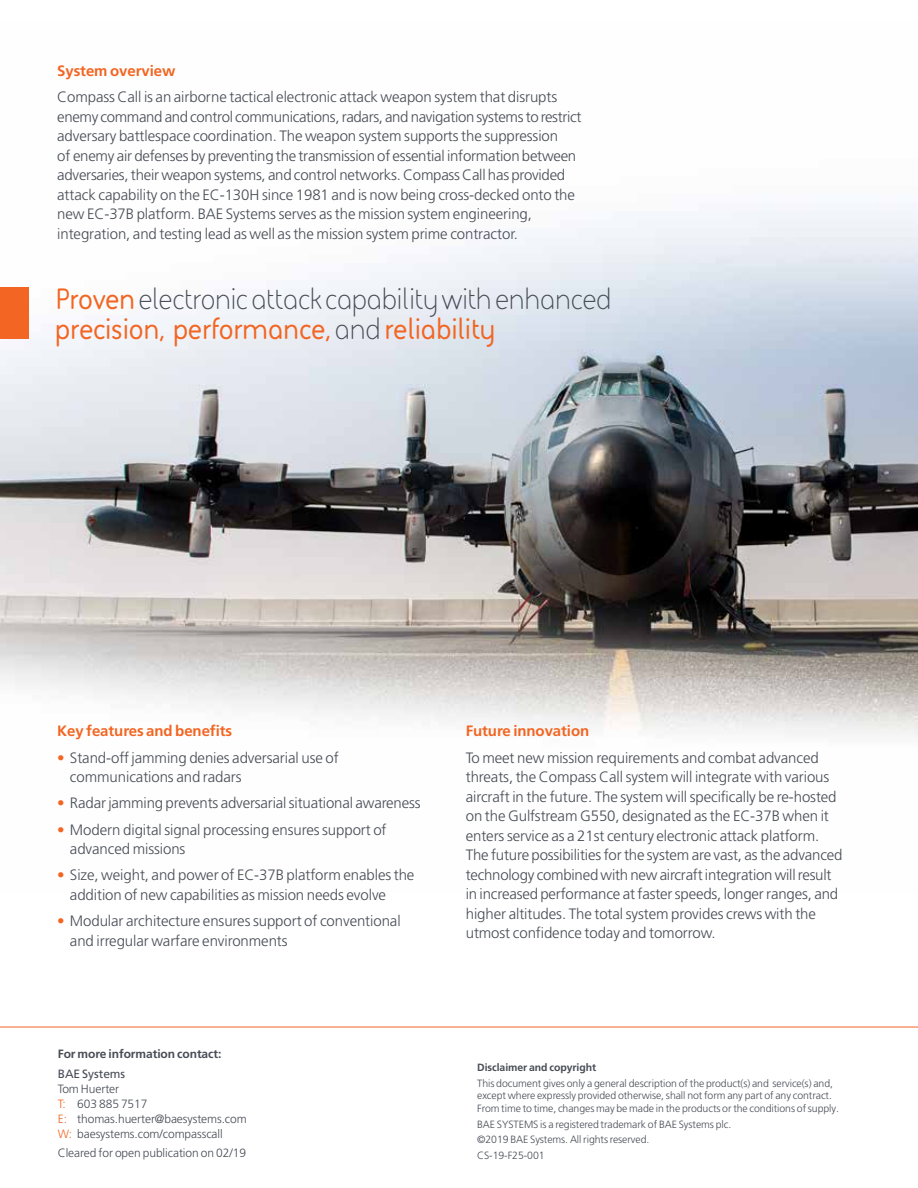
<style>
.page{position:relative;width:918px;height:1188px;background:#fff}
.page>*{position:absolute;margin:0;border:0;box-sizing:border-box;transform-origin:0 0}
.t1{font:30px/30px "BAE Systems";letter-spacing:-.01em;color:#474c55}
.t2{font:300 15px/19.5px "Frutiger LT Pro";letter-spacing:-.005em;color:#474c55}
.t3{font:700 15px "Frutiger LT Pro";letter-spacing:-.005em;color:#f26522}
.t4{font:300 12px/15px "Frutiger LT Pro";letter-spacing:-.005em;color:#474c55}
.t5{font:700 12px "Frutiger LT Pro";letter-spacing:-.005em;color:#474c55}
.t6{font:12px "Frutiger LT Pro";letter-spacing:-.005em;color:#474c55}
.t7{font:300 10.5px/12.8px "Frutiger LT Pro";letter-spacing:-.005em;color:#474c55}
.t8{font:700 10.5px "Frutiger LT Pro";letter-spacing:-.005em;color:#474c55}
.s1{font-weight:700;color:#f26522}
.s2{color:#f26522}
</style>
<div class="page">
<img style="left:0;top:203px;width:918px;height:534px">
<hr style="left:0;top:1027px;width:918px;height:1px;background:#f26522">
<div style="left:0;top:288px;width:28px;height:51px;background:#f26522"></div>
<p class="t3" style="left:57px;top:62px;width:120px">System overview</p>
<p class="t2" style="left:57px;top:87px;width:526px">Compass Call is an airborne tactical electronic attack weapon system that disrupts enemy command and control communications, radars, and navigation systems to restrict adversary battlespace coordination. The weapon system supports the suppression<br>of enemy air defenses by preventing the transmission of essential information between adversaries, their weapon systems, and control networks. Compass Call has provided attack capability on the EC-130H since 1981 and is now being cross-decked onto the new EC-37B platform. BAE Systems serves as the mission system engineering, integration, and testing lead as well as the mission system prime contractor.</p>
<h1 class="t1" style="left:55px;top:283px;width:558px"><span class="s1">Proven</span> electronic attack capability with enhanced <span class="s1">precision, performance,</span> and <span class="s1">reliability</span></h1>
<p class="t3" style="left:57px;top:722px;width:176px">Key features and benefits</p>
<p class="t2" style="left:70px;top:748px;width:270px;text-indent:-13px"><span class="s2">•</span> Stand-off jamming denies adversarial use of communications and radars</p>
<p class="t2" style="left:57px;top:793px;width:365px"><span class="s2">•</span> Radar jamming prevents adversarial situational awareness</p>
<p class="t2" style="left:70px;top:820px;width:318px;text-indent:-13px"><span class="s2">•</span> Modern digital signal processing ensures support of advanced missions</p>
<p class="t2" style="left:70px;top:865px;width:346px;text-indent:-13px"><span class="s2">•</span> Size, weight, and power of EC-37B platform enables the addition of new capabilities as mission needs evolve</p>
<p class="t2" style="left:70px;top:911px;width:332px;text-indent:-13px"><span class="s2">•</span> Modular architecture ensures support of conventional and irregular warfare environments</p>
<p class="t5" style="left:58px;top:1047px;width:165px">For more information contact:</p>
<p class="t6" style="left:58px;top:1067px;width:69px">BAE Systems</p>
<p class="t4" style="left:58px;top:1081px;width:191px">Tom Huerter<br><span class="s2">T:</span> 603 885 7517<br><span class="s2">E:</span> thomas.huerter@baesystems.com<br><span class="s2">W:</span> baesystems.com/compasscall</p>
<p class="t4" style="left:58px;top:1146px;width:190px">Cleared for open publication on 02/19</p>
<p class="t3" style="left:466px;top:722px;width:125px">Future innovation</p>
<p class="t2" style="left:466px;top:748px;width:378px">To meet new mission requirements and combat advanced threats, the Compass Call system will integrate with various aircraft in the future. The system will specifically be re-hosted on the Gulfstream G550, designated as the EC-37B when it enters service as a 21st century electronic attack platform.<br>The future possibilities for the system are vast, as the advanced technology combined with new aircraft integration will result in increased performance at faster speeds, longer ranges, and higher altitudes. The total system provides crews with the utmost confidence today and tomorrow.</p>
<p class="t8" style="left:477px;top:1061px;width:121px">Disclaimer and copyright</p>
<p class="t7" style="left:477px;top:1077px;width:363px">This document gives only a general description of the product(s) and service(s) and, except where expressly provided otherwise, shall not form any part of any contract.<br>From time to time, changes may be made in the products or the conditions of supply.</p>
<p class="t7" style="left:477px;top:1116px;width:256px;line-height:15.5px">BAE SYSTEMS is a registered trademark of BAE Systems plc. ©2019 BAE Systems. All rights reserved.<br>CS-19-F25-001</p>
</div>
